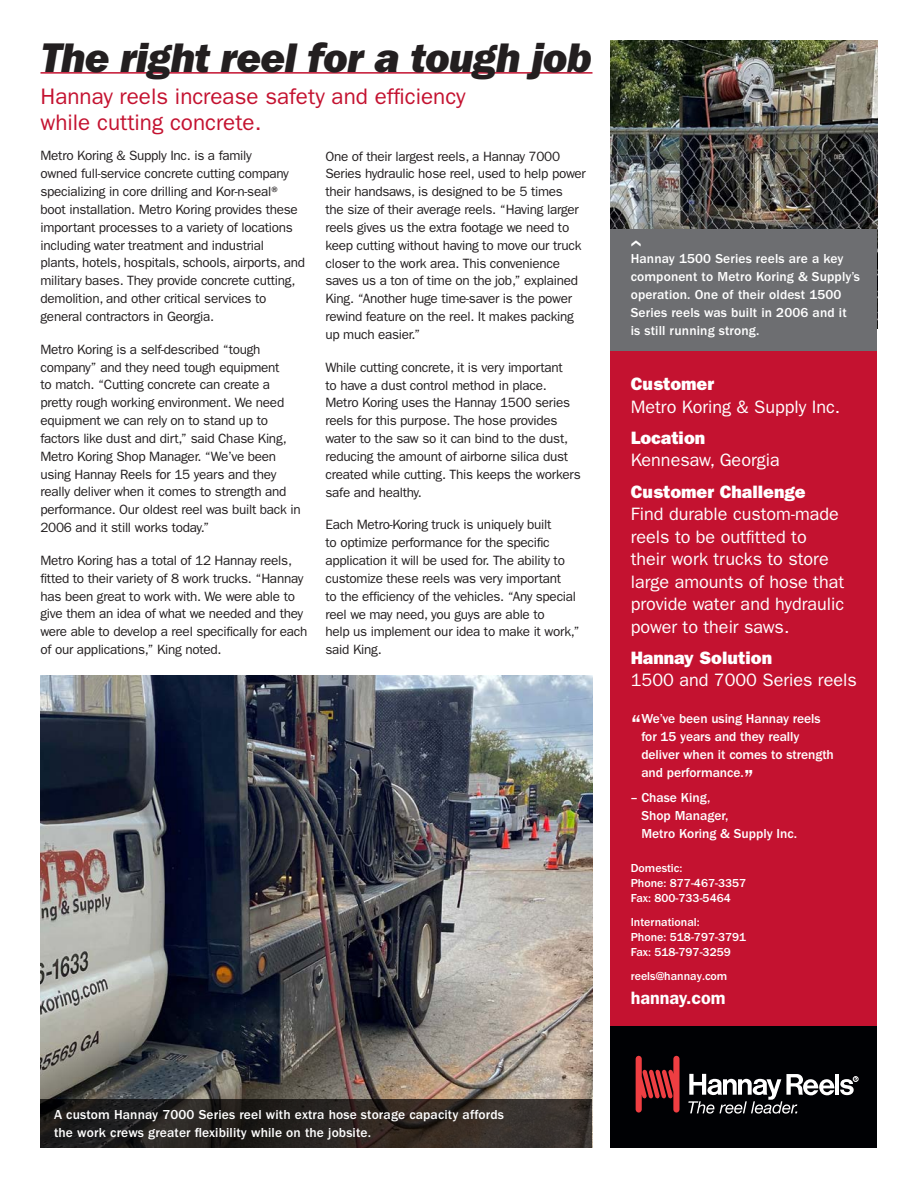
<style>
.page{position:relative;width:918px;height:1188px;background:#fff}
.page>*{position:absolute;margin:0;border:0;box-sizing:border-box;transform-origin:0 0}
.t1{font:42.75px "ITC Franklin Gothic Std Hvy It";letter-spacing:-.025em;color:#231f20}
.t2{font:22.5px/25.5px "ITC Franklin Gothic Std";color:#c41230}
.t3{font:18px/22.5px "ITC Franklin Gothic Std";color:#fff}
.t4{font:18px "ITC Franklin Gothic Std Hvy";color:#fff}
.t5{font:600 18px "ITC Franklin Gothic Std";color:#fff}
.t6{font:13.5px/17.9px "ITC Franklin Gothic Std";letter-spacing:-.02em;color:#231f20}
.t7{font:500 13.5px/18px "ITC Franklin Gothic Std";letter-spacing:.01em;color:#fff}
.t8{font:500 12px/15px "ITC Franklin Gothic Std";color:#fff}
.s1{font-size:28.5px}
.s2{font-size:27px}
</style>
<div class="page">
<div style="left:610px;top:41px;width:268px;height:1106px;background:#c41230"></div>
<img style="left:610px;top:40px;width:268px;height:190px">
<div style="left:610px;top:230px;width:268px;height:121px;background:#6d6e71"></div>
<div style="left:610px;top:1026px;width:268px;height:122px;background:#000104"></div>
<svg style="left:636px;top:1056px;width:44px;height:57px"></svg>
<svg style="left:688px;top:1074px;width:170px;height:40px"></svg>
<hr style="left:40px;top:72px;width:552px;height:2px;background:#c41230">
<img style="left:40px;top:675px;width:552px;height:424px">
<svg style="left:40px;top:1099px;width:552px;height:49px;background:#292421"></svg>
<h1 class="t1" style="left:40px;top:33px;width:553px">The right reel for a tough job</h1>
<h2 class="t2" style="left:40px;top:84px;width:427px">Hannay reels increase safety and efficiency while cutting concrete.</h2>
<p class="t6" style="left:40px;top:147px;width:266px">Metro Koring &amp; Supply Inc. is a family<br>owned full-service concrete cutting company specializing in core drilling and Kor-n-seal® boot installation. Metro Koring provides these important processes to a variety of locations including water treatment and industrial plants, hotels, hospitals, schools, airports, and military bases. They provide concrete cutting, demolition, and other critical services to general contractors in Georgia.</p>
<p class="t6" style="left:40px;top:340px;width:262px">Metro Koring is a self-described “tough company” and they need tough equipment<br>to match. “Cutting concrete can create a pretty rough working environment. We need equipment we can rely on to stand up to factors like dust and dirt,” said Chase King, Metro Koring Shop Manager. “We’ve been using Hannay Reels for 15 years and they really deliver when it comes to strength and performance. Our oldest reel was built back in 2006 and it still works today.”</p>
<p class="t6" style="left:40px;top:552px;width:268px">Metro Koring has a total of 12 Hannay reels, fitted to their variety of 8 work trucks. “Hannay has been great to work with. We were able to give them an idea of what we needed and they were able to develop a reel specifically for each of our applications,” King noted.</p>
<p class="t6" style="left:325px;top:147px;width:262px">One of their largest reels, a Hannay 7000<br>Series hydraulic hose reel, used to help power their handsaws, is designed to be 5 times<br>the size of their average reels. “Having larger reels gives us the extra footage we need to keep cutting without having to move our truck closer to the work area. This convenience saves us a ton of time on the job,” explained King. “Another huge time-saver is the power rewind feature on the reel. It makes packing up much easier.”</p>
<p class="t6" style="left:325px;top:358px;width:257px">While cutting concrete, it is very important<br>to have a dust control method in place.<br>Metro Koring uses the Hannay 1500 series reels for this purpose. The hose provides water to the saw so it can bind to the dust, reducing the amount of airborne silica dust created while cutting. This keeps the workers safe and healthy.</p>
<p class="t6" style="left:325px;top:516px;width:256px">Each Metro-Koring truck is uniquely built<br>to optimize performance for the specific application it will be used for. The ability to customize these reels was very important<br>to the efficiency of the vehicles. “Any special reel we may need, you guys are able to<br>help us implement our idea to make it work,” said King.</p>
<p class="t7" style="left:631px;top:250px;width:231px">Hannay 1500 Series reels are a key component to Metro Koring &amp; Supply’s operation. One of their oldest 1500<br>Series reels was built in 2006 and it<br>is still running strong.</p>
<h3 class="t4" style="left:631px;top:374px;width:85px">Customer</h3>
<h3 class="t3" style="left:631px;top:396px;width:211px">Metro Koring &amp; Supply Inc.</h3>
<h3 class="t4" style="left:631px;top:427px;width:76px">Location</h3>
<h3 class="t3" style="left:631px;top:449px;width:151px">Kennesaw, Georgia</h3>
<h3 class="t4" style="left:631px;top:481px;width:176px">Customer Challenge</h3>
<h3 class="t3" style="left:631px;top:503px;width:215px">Find durable custom-made reels to be outfitted to their work trucks to store large amounts of hose that provide water and hydraulic power to their saws.</h3>
<h3 class="t4" style="left:631px;top:647px;width:143px">Hannay Solution</h3>
<h3 class="t3" style="left:631px;top:669px;width:228px">1500 and 7000 Series reels</h3>
<p class="t7" style="left:641px;top:710px;width:194px;text-indent:-11px"><span class="s1">“</span>We’ve been using Hannay reels for 15 years and they really deliver when it comes to strength and performance.<span class="s2">”</span></p>
<p class="t7" style="left:641px;top:789px;width:157px;text-indent:-11px">– Chase King,<br>Shop Manager,<br>Metro Koring &amp; Supply Inc.</p>
<p class="t8" style="left:631px;top:861px;width:117px">Domestic:<br>Phone: 877-467-3357<br>Fax: 800-733-5464</p>
<p class="t8" style="left:631px;top:915px;width:117px">International:<br>Phone: 518-797-3791<br>Fax: 518-797-3259</p>
<p class="t8" style="left:631px;top:969px;width:98px">reels@hannay.com</p>
<h3 class="t5" style="left:631px;top:987px;width:96px">hannay.com</h3>
<p class="t7" style="left:54px;top:1105px;width:451px">A custom Hannay 7000 Series reel with extra hose storage capacity affords the work crews greater flexibility while on the jobsite.</p>
</div>
